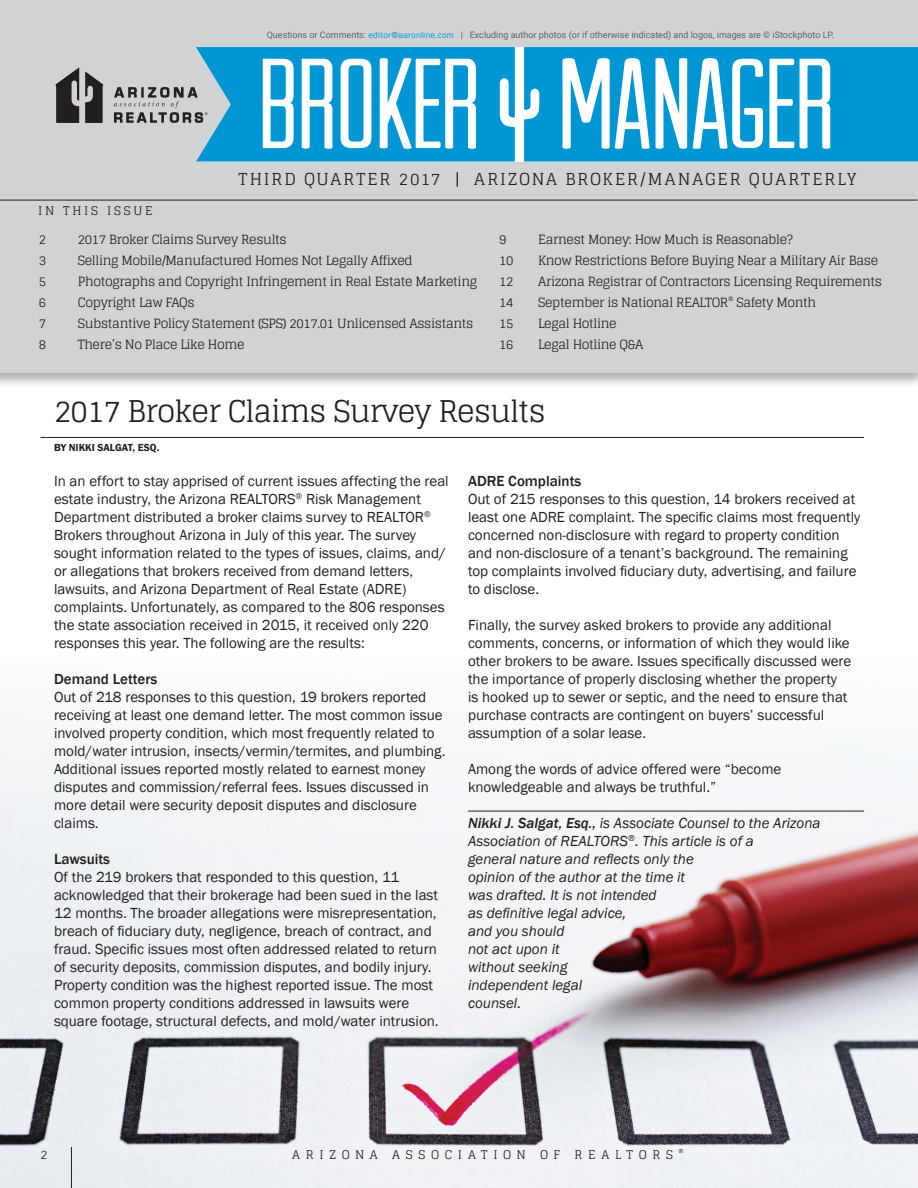
<style>
.page{position:relative;width:918px;height:1188px;background:#fff}
.page>*{position:absolute;margin:0;border:0;box-sizing:border-box;transform-origin:0 0}
.t1{font:30px "Glegoo";letter-spacing:-.03em;color:#231f20}
.t2{font:16.5px "Glegoo";letter-spacing:.11em;color:#231f20}
.t3{font:15px/18px "Franklin Gothic";color:#231f20}
.t4{font:italic 15px/18px "Franklin Gothic";color:#231f20}
.t5{font:500 15px "Franklin Gothic";color:#231f20}
.t6{font:12.75px "Glegoo";letter-spacing:-.03em;color:#231f20}
.t7{font:12px "Glegoo";letter-spacing:.47em;color:#231f20}
.t8{font:12px "Glegoo";letter-spacing:.23em;color:#231f20}
.t9{font:600 10.5px "Franklin Gothic";color:#231f20}
.t10{font:9px "Roboto";color:#636366}
.s1{font-family:"Franklin Gothic";color:#0096d3}
.s2{font-weight:500}
</style>
<div class="page">
<img style="left:0;top:738px;width:918px;height:450px">
<hr style="left:40px;top:437px;width:824px;height:1px;background:#231f20">
<hr style="left:468px;top:811px;width:396px;height:1px;background:#231f20">
<div style="left:0;top:0;width:918px;height:388px;background:#231f20;opacity:.33"></div>
<div style="left:0;top:0;width:918px;height:373px;background:#d1d2d4"></div>
<svg style="left:524px;top:47px;width:394px;height:115px;background:#41b1de"></svg>
<svg style="left:626px;top:70px;width:13px;height:52px"></svg>
<svg style="left:807px;top:65px;width:15px;height:35px"></svg>
<svg style="left:704px;top:70px;width:13px;height:52px"></svg>
<svg style="left:45px;top:47px;width:470px;height:153px"></svg>
<hr style="left:0;top:200px;width:917px;height:1px;background:#231f20">
<hr style="left:71px;top:1147px;width:1px;height:41px;background:#231f20">
<p class="t10" style="left:267px;top:29px;width:569px">Questions or Comments: <span class="s1">editor@aaronline.com</span> | Excluding author photos (or if otherwise indicated) and logos, images are © iStockphoto LP.</p>
<p class="t8" style="left:38px;top:203px;width:116px">IN THIS ISSUE</p>
<p class="t2" style="left:239px;top:168px;width:619px">THIRD QUARTER 2017 | ARIZONA BROKER/MANAGER QUARTERLY</p>
<p class="t6" style="left:39px;top:232px;width:9px">2</p>
<p class="t6" style="left:78px;top:232px;width:210px">2017 Broker Claims Survey Results</p>
<p class="t6" style="left:39px;top:253px;width:9px">3</p>
<p class="t6" style="left:78px;top:253px;width:336px">Selling Mobile/Manufactured Homes Not Legally Affixed</p>
<p class="t6" style="left:39px;top:274px;width:9px">5</p>
<p class="t6" style="left:78px;top:274px;width:401px">Photographs and Copyright Infringement in Real Estate Marketing</p>
<p class="t6" style="left:39px;top:295px;width:9px">6</p>
<p class="t6" style="left:78px;top:295px;width:118px">Copyright Law FAQs</p>
<p class="t6" style="left:39px;top:316px;width:9px">7</p>
<p class="t6" style="left:78px;top:316px;width:397px">Substantive Policy Statement (SPS) 2017.01 Unlicensed Assistants</p>
<p class="t6" style="left:39px;top:337px;width:9px">8</p>
<p class="t6" style="left:78px;top:337px;width:168px">There’s No Place Like Home</p>
<p class="t6" style="left:499px;top:232px;width:9px">9</p>
<p class="t6" style="left:538px;top:232px;width:256px">Earnest Money: How Much is Reasonable?</p>
<p class="t6" style="left:499px;top:253px;width:16px">10</p>
<p class="t6" style="left:538px;top:253px;width:341px">Know Restrictions Before Buying Near a Military Air Base</p>
<p class="t6" style="left:499px;top:274px;width:16px">12</p>
<p class="t6" style="left:538px;top:274px;width:345px">Arizona Registrar of Contractors Licensing Requirements</p>
<p class="t6" style="left:499px;top:295px;width:16px">14</p>
<p class="t6" style="left:538px;top:295px;width:280px">September is National REALTOR<sup>®</sup> Safety Month</p>
<p class="t6" style="left:499px;top:316px;width:16px">15</p>
<p class="t6" style="left:538px;top:316px;width:80px">Legal Hotline</p>
<p class="t6" style="left:499px;top:337px;width:16px">16</p>
<p class="t6" style="left:538px;top:337px;width:107px">Legal Hotline Q&amp;A</p>
<h1 class="t1" style="left:54px;top:393px;width:493px">2017 Broker Claims Survey Results</h1>
<p class="t9" style="left:54px;top:441px;width:107px">BY NIKKI SALGAT, ESQ.</p>
<p class="t3" style="left:54px;top:472px;width:396px">In an effort to stay apprised of current issues affecting the real estate industry, the Arizona REALTORS<sup>®</sup> Risk Management Department distributed a broker claims survey to REALTOR<sup>® </sup>Brokers throughout Arizona in July of this year. The survey sought information related to the types of issues, claims, and/ or allegations that brokers received from demand letters, lawsuits, and Arizona Department of Real Estate (ADRE) complaints. Unfortunately, as compared to the 806 responses the state association received in 2015, it received only 220 responses this year. The following are the results:</p>
<p class="t5" style="left:54px;top:670px;width:105px">Demand Letters</p>
<p class="t3" style="left:54px;top:688px;width:393px">Out of 218 responses to this question, 19 brokers reported receiving at least one demand letter. The most common issue involved property condition, which most frequently related to mold/water intrusion, insects/vermin/termites, and plumbing.<br>Additional issues reported mostly related to earnest money disputes and commission/referral fees. Issues discussed in more detail were security deposit disputes and disclosure claims.</p>
<p class="t5" style="left:54px;top:850px;width:58px">Lawsuits</p>
<p class="t3" style="left:54px;top:868px;width:386px">Of the 219 brokers that responded to this question, 11 acknowledged that their brokerage had been sued in the last 12 months. The broader allegations were misrepresentation, breach of fiduciary duty, negligence, breach of contract, and fraud. Specific issues most often addressed related to return of security deposits, commission disputes, and bodily injury.<br>Property condition was the highest reported issue. The most common property conditions addressed in lawsuits were square footage, structural defects, and mold/water intrusion.</p>
<p class="t5" style="left:468px;top:472px;width:115px">ADRE Complaints</p>
<p class="t3" style="left:468px;top:490px;width:394px">Out of 215 responses to this question, 14 brokers received at least one ADRE complaint. The specific claims most frequently concerned non-disclosure with regard to property condition and non-disclosure of a tenant’s background. The remaining top complaints involved fiduciary duty, advertising, and failure to disclose.</p>
<p class="t3" style="left:468px;top:616px;width:385px">Finally, the survey asked brokers to provide any additional comments, concerns, or information of which they would like other brokers to be aware. Issues specifically discussed were the importance of properly disclosing whether the property is hooked up to sewer or septic, and the need to ensure that purchase contracts are contingent on buyers’ successful assumption of a solar lease.</p>
<p class="t3" style="left:468px;top:760px;width:315px">Among the words of advice offered were “become knowledgeable and always be truthful.”</p>
<p class="t4" style="left:468px;top:814px;width:354px"><span class="s2">Nikki J. Salgat, Esq.,</span> is Associate Counsel to the Arizona<br>Association of REALTORS<sup>®</sup>. This article is of a<br>general nature and reflects only the<br>opinion of the author at the time it<br>was drafted. It is not intended<br>as definitive legal advice,<br>and you should<br>not act upon it<br>without seeking<br>independent legal<br>counsel.</p>
<p class="t7" style="left:40px;top:1147px;width:8px">2</p>
<p class="t7" style="left:292px;top:1147px;width:393px">ARIZONA ASSOCIATION OF REALTORS <sup>®</sup></p>
</div>
